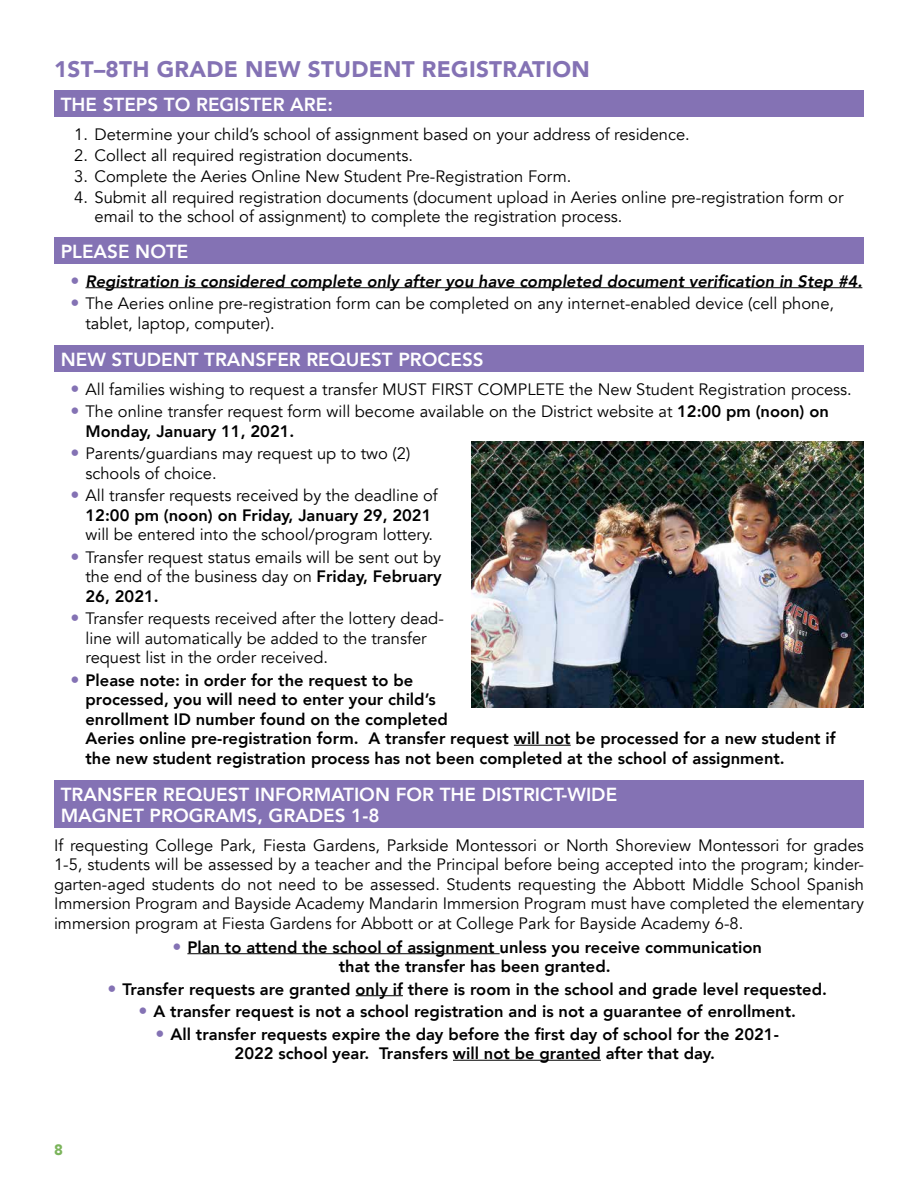
<style>
.page{position:relative;width:918px;height:1188px;background:#fff}
.page>*{position:absolute;margin:0;border:0;box-sizing:border-box;transform-origin:0 0}
.t1{font:900 22.5px "Avenir";letter-spacing:.015em;color:#8472b4}
.t2{font:800 18.9px/21px "Avenir";color:#fff}
.t3{font:16.5px/19.5px "Avenir";color:#000}
.t4{font:800 16.5px/19.5px "Avenir";color:#000}
.t5{font:italic 800 16.5px "Avenir";color:#000}
.t6{font:900 15px "Avenir";color:#7bb45b}
.s1{font-weight:400;font-style:normal;font-size:18px;color:#8472b4}
.s2{font-size:18px;color:#8472b4}
.s3{font-weight:800}
.s4{font-weight:400;font-size:18px;color:#8472b4}
</style>
<div class="page">
<div style="left:54px;top:91px;width:810px;height:26px;background:#8472b4"></div>
<div style="left:54px;top:238px;width:810px;height:26px;background:#8472b4"></div>
<hr style="left:86px;top:287px;width:776px;height:1px;background:#000">
<div style="left:54px;top:346px;width:810px;height:26px;background:#8472b4"></div>
<hr style="left:514px;top:745px;width:57px;height:1px;background:#000">
<div style="left:54px;top:781px;width:810px;height:47px;background:#8472b4"></div>
<hr style="left:187px;top:953px;width:313px;height:1px;background:#000">
<hr style="left:356px;top:995px;width:47px;height:1px;background:#000">
<hr style="left:453px;top:1060px;width:148px;height:1px;background:#000">
<img style="left:472px;top:442px;width:392px;height:266px">
<h1 class="t1" style="left:54px;top:49px;width:537px">1ST–8TH GRADE NEW STUDENT REGISTRATION</h1>
<p class="t2" style="left:61px;top:94px;width:274px">THE STEPS TO REGISTER ARE:</p>
<p class="t3" style="left:74px;top:124px;width:617px">1. Determine your child’s school of assignment based on your address of residence.</p>
<p class="t3" style="left:74px;top:145px;width:340px">2. Collect all required registration documents.</p>
<p class="t3" style="left:74px;top:166px;width:499px">3. Complete the Aeries Online New Student Pre-Registration Form.</p>
<p class="t3" style="left:94px;top:187px;width:751px;text-indent:-20px">4. Submit all required registration documents (document upload in Aeries online pre-registration form or email to the school of assignment) to complete the registration process.</p>
<p class="t2" style="left:61px;top:241px;width:129px">PLEASE NOTE</p>
<p class="t5" style="left:70px;top:271px;width:793px"><span class="s1">•</span> Registration is considered complete only after you have completed document verification in Step #4.</p>
<p class="t3" style="left:86px;top:294px;width:750px;text-indent:-15px"><span class="s2">•</span> The Aeries online pre-registration form can be completed on any internet-enabled device (cell phone, tablet, laptop, computer).</p>
<p class="t2" style="left:61px;top:349px;width:425px">NEW STUDENT TRANSFER REQUEST PROCESS</p>
<p class="t3" style="left:70px;top:379px;width:783px"><span class="s2">•</span> All families wishing to request a transfer MUST FIRST COMPLETE the New Student Registration process.</p>
<p class="t3" style="left:86px;top:402px;width:745px;text-indent:-15px"><span class="s2">•</span> The online transfer request form will become available on the District website at <span class="s3">12:00 pm (noon) on<br>Monday, January 11, 2021.</span></p>
<p class="t3" style="left:86px;top:444px;width:326px;text-indent:-15px"><span class="s2">•</span> Parents/guardians may request up to two (2) schools of choice.</p>
<p class="t3" style="left:70px;top:486px;width:369px;text-align:center"><span class="s2">•</span> All transfer requests received by the deadline of<br><span class="s3">12:00 pm (noon) on Friday, January 29, 2021</span></p>
<p class="t3" style="left:86px;top:525px;width:349px">will be entered into the school/program lottery.</p>
<p class="t3" style="left:86px;top:547px;width:358px;text-align:justify;text-indent:-15px"><span class="s2">•</span> Transfer request status emails will be sent out by the end of the business day on <span class="s3">Friday, February 26, 2021.</span></p>
<p class="t3" style="left:86px;top:609px;width:360px;text-indent:-15px"><span class="s2">•</span> Transfer requests received after the lottery dead&shy;line will automatically be added to the transfer request list in the order received.</p>
<p class="t4" style="left:86px;top:670px;width:752px;text-indent:-15px"><span class="s4">•</span> Please note: in order for the request to be<br>processed, you will need to enter your child’s<br>enrollment ID number found on the completed<br>Aeries online pre-registration form. A transfer request will not be processed for a new student if the new student registration process has not been completed at the school of assignment.</p>
<p class="t2" style="left:61px;top:784px;width:558px">TRANSFER REQUEST INFORMATION FOR THE DISTRICT-WIDE<br>MAGNET PROGRAMS, GRADES 1-8</p>
<p class="t3" style="left:54px;top:835px;width:812px;text-align:justify">If requesting College Park, Fiesta Gardens, Parkside Montessori or North Shoreview Montessori for grades 1-5, students will be assessed by a teacher and the Principal before being accepted into the program; kinder&shy;garten-aged students do not need to be assessed. Students requesting the Abbott Middle School Spanish Immersion Program and Bayside Academy Mandarin Immersion Program must have completed the elementary immersion program at Fiesta Gardens for Abbott or at College Park for Bayside Academy 6-8.</p>
<p class="t4" style="left:339px;top:937px;width:425px;text-indent:-166px"><span class="s4">•</span> Plan to attend the school of assignment unless you receive communication that the transfer has been granted.</p>
<p class="t4" style="left:107px;top:979px;width:721px"><span class="s4">•</span> Transfer requests are granted only if there is room in the school and grade level requested.</p>
<p class="t4" style="left:139px;top:1002px;width:659px"><span class="s4">•</span> A transfer request is not a school registration and is not a guarantee of enrollment.</p>
<p class="t4" style="left:235px;top:1024px;width:546px;text-indent:-79px"><span class="s4">•</span> All transfer requests expire the day before the first day of school for the 2021-<br>2022 school year. Transfers will not be granted after that day.</p>
<p class="t6" style="left:54px;top:1137px;width:10px">8</p>
</div>
